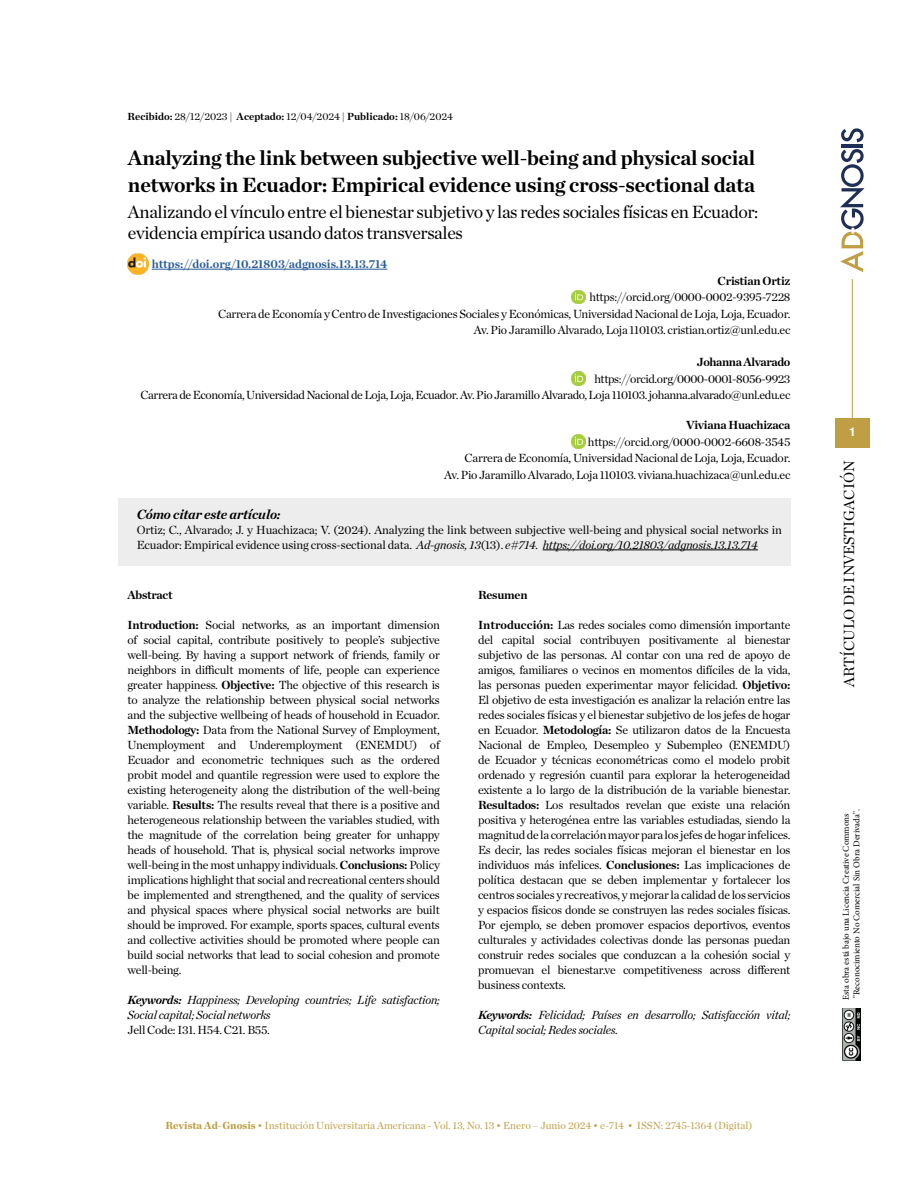
<style>
.page{position:relative;width:918px;height:1188px;background:#fff}
.page>*{position:absolute;margin:0;border:0;box-sizing:border-box;transform-origin:0 0}
.t1{font:700 21px/27px "Chronicle Deck";letter-spacing:-.01em;color:#000}
.t2{font:18px/21px "Chronicle Deck";letter-spacing:-.02em;color:#000}
.t3{font:15px "Chronicle Deck";color:#000}
.t4{font:italic 700 13.5px "Chronicle Deck";letter-spacing:-.01em;color:#000}
.t5{font:12px/15px "Chronicle Deck";letter-spacing:-.02em;color:#000;text-align:right}
.t6{font:italic 12px/15px "Chronicle Deck";letter-spacing:-.02em;color:#000}
.t7{font:700 12px "Chronicle Deck";letter-spacing:-.02em;color:#000}
.t8{font:700 12px "Chronicle Deck";color:#275b9b}
.t9{font:700 12px "Helvetica";color:#fff}
.t10{font:10.5px "Chronicle Deck";color:#c09e43}
.t11{font:10.5px "Chronicle Deck";color:#000}
.t12{font:9px/10.8px "Minion Pro";color:#000}
.s1{font-weight:700}
.s2{font-style:italic}
.s3{font-weight:900}
</style>
<div class="page">
<div style="left:118px;top:499px;width:672px;height:67px;background:#ededed"></div>
<hr style="left:152px;top:269px;width:235px;height:1px;background:#275b9b">
<img style="left:128px;top:254px;width:21px;height:21px">
<img style="left:571px;top:290px;width:14px;height:14px">
<img style="left:571px;top:372px;width:14px;height:13px">
<img style="left:571px;top:435px;width:14px;height:13px">
<hr style="left:543px;top:550px;width:215px;height:1px;background:#000">
<hr style="left:852px;top:279px;width:1px;height:139px;background:#c09e43">
<div style="left:835px;top:418px;width:35px;height:30px;background:#c09e43"></div>
<hr style="left:842px;top:144px;width:21px;height:3px;background:#1e2e54">
<svg style="left:841px;top:128px;width:23px;height:14px"></svg>
<svg style="left:840px;top:149px;width:25px;height:123px"></svg>
<img style="left:842px;top:1008px;width:18px;height:52px">
<p class="t11" style="left:128px;top:109px;width:327px"><span class="s1">Recibido:</span> 28/12/2023 | <span class="s1">Aceptado:</span> 12/04/2024 | <span class="s1">Publicado:</span> 18/06/2024</p>
<h1 class="t1" style="left:128px;top:143px;width:629px">Analyzing the link between subjective well-being and physical social networks in Ecuador: Empirical evidence using cross-sectional data</h1>
<h2 class="t2" style="left:128px;top:200px;width:632px">Analizando el vínculo entre el bienestar subjetivo y las redes sociales físicas en Ecuador: evidencia empírica usando datos transversales</h2>
<p class="t7" style="left:718px;top:271px;width:74px">Cristian Ortiz</p>
<p class="t5" style="left:218px;top:288px;width:574px;line-height:16.5px">https://orcid.org/0000-0002-9395-7228<br>Carrera de Economía y Centro de Investigaciones Sociales y Económicas, Universidad Nacional de Loja, Loja, Ecuador.<br>Av. Pio Jaramillo Alvarado, Loja 110103. cristian.ortiz@unl.edu.ec</p>
<p class="t7" style="left:697px;top:352px;width:95px">Johanna Alvarado</p>
<p class="t5" style="left:140px;top:369px;width:652px;line-height:16.5px">https://orcid.org/0000-0001-8056-9923<br>Carrera de Economía, Universidad Nacional de Loja, Loja, Ecuador. Av. Pio Jaramillo Alvarado, Loja 110103. johanna.alvarado@unl.edu.ec</p>
<p class="t7" style="left:686px;top:415px;width:106px">Viviana Huachizaca</p>
<p class="t5" style="left:444px;top:432px;width:348px;line-height:16.5px">https://orcid.org/0000-0002-6608-3545<br>Carrera de Economía, Universidad Nacional de Loja, Loja, Ecuador.<br>Av. Pio Jaramillo Alvarado, Loja 110103. viviana.huachizaca@unl.edu.ec</p>
<p class="t8" style="left:152px;top:254px;width:237px">https://doi.org/10.21803/adgnosis.13.13.714</p>
<p class="t4" style="left:137px;top:503px;width:146px">Cómo citar este artículo:</p>
<p class="t5" style="left:137px;top:521px;width:647px;text-align:left">Ortiz; C., Alvarado; J. y Huachizaca; V. (2024). Analyzing the link between subjective well-being and physical social networks in<br>Ecuador: Empirical evidence using cross-sectional data. <span class="s2">Ad-gnosis, 13</span>(13). <span class="s2">e#714. https://doi.org/10.21803/adgnosis.13.13.714</span></p>
<p class="t7" style="left:128px;top:585px;width:47px">Abstract</p>
<p class="t5" style="left:128px;top:617px;width:314px;text-align:justify"><span class="s1">Introduction:</span> Social networks, as an important dimension of social capital, contribute positively to people’s subjective well-being. By having a support network of friends, family or neighbors in difficult moments of life, people can experience greater happiness. <span class="s1">Objective:</span> The objective of this research is to analyze the relationship between physical social networks and the subjective wellbeing of heads of household in Ecuador.<br><span class="s1">Methodology:</span> Data from the National Survey of Employment, Unemployment and Underemployment (ENEMDU) of Ecuador and econometric techniques such as the ordered probit model and quantile regression were used to explore the existing heterogeneity along the distribution of the well-being variable. <span class="s1">Results:</span> The results reveal that there is a positive and heterogeneous relationship between the variables studied, with the magnitude of the correlation being greater for unhappy heads of household. That is, physical social networks improve well-being in the most unhappy individuals. <span class="s1">Conclusions:</span> Policy implications highlight that social and recreational centers should be implemented and strengthened, and the quality of services and physical spaces where physical social networks are built should be improved. For example, sports spaces, cultural events and collective activities should be promoted where people can build social networks that lead to social cohesion and promote well-being.</p>
<p class="t6" style="left:128px;top:992px;width:314px"><span class="s1">Keywords:</span> Happiness; Developing countries; Life satisfaction;<br>Social capital; Social networks</p>
<p class="t5" style="left:128px;top:1022px;width:144px">Jell Code: I31. H54. C21. B55.</p>
<p class="t7" style="left:478px;top:585px;width:51px">Resumen</p>
<p class="t5" style="left:478px;top:617px;width:314px;text-align:justify"><span class="s1">Introducción:</span> Las redes sociales como dimensión importante del capital social contribuyen positivamente al bienestar subjetivo de las personas. Al contar con una red de apoyo de amigos, familiares o vecinos en momentos difíciles de la vida, las personas pueden experimentar mayor felicidad. <span class="s1">Objetivo:<br></span>El objetivo de esta investigación es analizar la relación entre las redes sociales físicas y el bienestar subjetivo de los jefes de hogar en Ecuador. <span class="s1">Metodología:</span> Se utilizaron datos de la Encuesta Nacional de Empleo, Desempleo y Subempleo (ENEMDU) de Ecuador y técnicas econométricas como el modelo probit ordenado y regresión cuantil para explorar la heterogeneidad existente a lo largo de la distribución de la variable bienestar.<br><span class="s1">Resultados:</span> Los resultados revelan que existe una relación positiva y heterogénea entre las variables estudiadas, siendo la magnitud de la correlación mayor para los jefes de hogar infelices.<br>Es decir, las redes sociales físicas mejoran el bienestar en los individuos más infelices. <span class="s1">Conclusiones:</span> Las implicaciones de política destacan que se deben implementar y fortalecer los centros sociales y recreativos, y mejorar la calidad de los servicios y espacios físicos donde se construyen las redes sociales físicas.<br>Por ejemplo, se deben promover espacios deportivos, eventos culturales y actividades colectivas donde las personas puedan construir redes sociales que conduzcan a la cohesión social y promuevan el bienestar.ve competitiveness across different business contexts.</p>
<p class="t6" style="left:478px;top:1007px;width:314px"><span class="s1">Keywords:</span> Felicidad; Países en desarrollo; Satisfacción vital;<br>Capital social; Redes sociales.</p>
<p class="t10" style="left:166px;top:1117px;width:588px"><span class="s3">Revista Ad-Gnosis</span> • Institución Universitaria Americana - Vol. 13, No. 13 • Enero – Junio 2024 • e-714 • ISSN: 2745-1364 (Digital)</p>
<p class="t9" style="left:849px;top:425px;width:8px">1</p>
<p class="t3" style="left:838px;top:687px;width:228px;rotate:-90deg">ARTÍCULO DE INVESTIGACIÓN</p>
<p class="t12" style="left:840px;top:1000px;width:192px;rotate:-90deg">Esta obra está bajo una Licencia Creative Commons "Reconocimiento No Comercial Sin Obra Derivada".</p>
</div>
